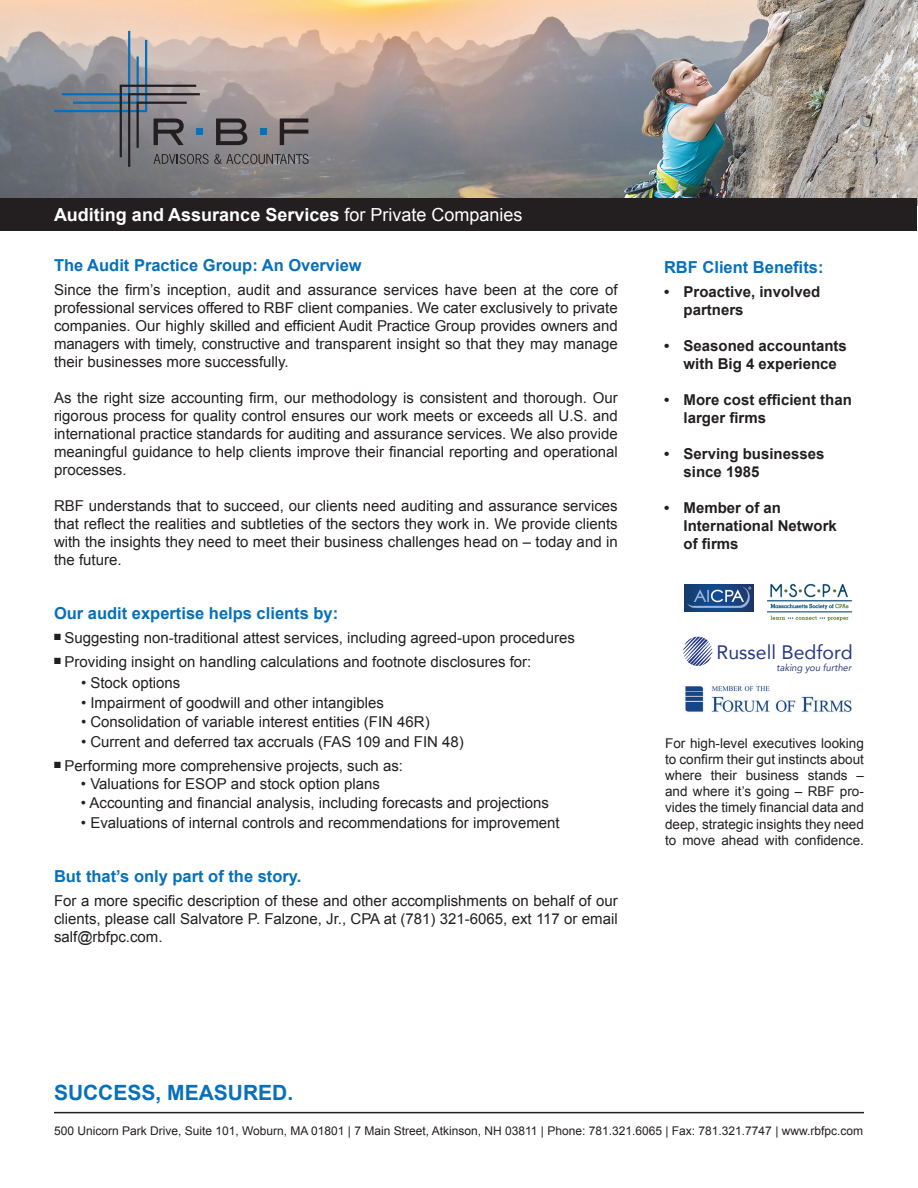
<style>
.page{position:relative;width:918px;height:1188px;background:#fff}
.page>*{position:absolute;margin:0;border:0;box-sizing:border-box;transform-origin:0 0}
.t1{font:700 21px "Arial";color:#0770ba}
.t2{font:19.5px "Avenir";color:#283986}
.t3{font:700 18px "Arial";color:#fff}
.t4{font:700 16.5px "Arial";color:#0770ba}
.t5{font:15px/18px "Arial";color:#231f20;text-align:justify}
.t6{font:700 15px/18px "Arial";color:#231f20}
.t7{font:13.5px/16.2px "Arial";color:#231f20;text-align:justify}
.t8{font:12px "Arial";color:#231f20}
.t9{font:italic 9.75px "Avenir";color:#283986;scale:.96 1}
.s1{font-weight:400}
</style>
<div class="page">
<img style="left:0;top:0;width:918px;height:205px">
<div style="left:0;top:199px;width:917px;height:32px;background:#231f20"></div>
<hr style="left:54px;top:1112px;width:810px;height:1px;background:#231f20">
<svg style="left:54px;top:31px;width:255px;height:136px;background:#989292"></svg>
<img style="left:684px;top:584px;width:70px;height:27px">
<img style="left:685px;top:685px;width:167px;height:28px">
<img style="left:767px;top:583px;width:86px;height:38px">
<svg style="left:683px;top:637px;width:29px;height:29px"></svg>
<p class="t3" style="left:54px;top:203px;width:470px">Auditing and Assurance Services <span class="s1">for Private Companies</span></p>
<p class="t4" style="left:54px;top:255px;width:309px">The Audit Practice Group: An Overview</p>
<p class="t5" style="left:54px;top:281px;width:565px">Since the firm’s inception, audit and assurance services have been at the core of professional services offered to RBF client companies. We cater exclusively to private companies. Our highly skilled and efficient Audit Practice Group provides owners and managers with timely, constructive and transparent insight so that they may manage their businesses more successfully.</p>
<p class="t5" style="left:54px;top:389px;width:565px">As the right size accounting firm, our methodology is consistent and thorough. Our rigorous process for quality control ensures our work meets or exceeds all U.S. and international practice standards for auditing and assurance services. We also provide meaningful guidance to help clients improve their financial reporting and operational processes.</p>
<p class="t5" style="left:54px;top:497px;width:565px">RBF understands that to succeed, our clients need auditing and assurance services that reflect the realities and subtleties of the sectors they work in. We provide clients with the insights they need to meet their business challenges head on – today and in the future.</p>
<p class="t4" style="left:54px;top:603px;width:286px">Our audit expertise helps clients by:</p>
<p class="t5" style="left:54px;top:629px;width:522px">■ Suggesting non-traditional attest services, including agreed-upon procedures</p>
<p class="t5" style="left:54px;top:653px;width:479px">■ Providing insight on handling calculations and footnote disclosures for:</p>
<p class="t5" style="left:81px;top:674px;width:101px">• Stock options</p>
<p class="t5" style="left:81px;top:694px;width:304px">• Impairment of goodwill and other intangibles</p>
<p class="t5" style="left:81px;top:713px;width:350px">• Consolidation of variable interest entities (FIN 46R)</p>
<p class="t5" style="left:81px;top:733px;width:384px">• Current and deferred tax accruals (FAS 109 and FIN 48)</p>
<p class="t5" style="left:54px;top:757px;width:351px">■ Performing more comprehensive projects, such as:</p>
<p class="t5" style="left:81px;top:775px;width:301px">• Valuations for ESOP and stock option plans</p>
<p class="t5" style="left:81px;top:794px;width:469px">• Accounting and financial analysis, including forecasts and projections</p>
<p class="t5" style="left:81px;top:814px;width:480px">• Evaluations of internal controls and recommendations for improvement</p>
<p class="t4" style="left:54px;top:865px;width:249px">But that’s only part of the story.</p>
<p class="t5" style="left:54px;top:892px;width:565px">For a more specific description of these and other accomplishments on behalf of our clients, please call Salvatore P. Falzone, Jr., CPA at (781) 321-6065, ext 117 or email salf@rbfpc.com.</p>
<p class="t4" style="left:664px;top:256px;width:161px">RBF Client Benefits:</p>
<p class="t6" style="left:684px;top:283px;width:138px;text-indent:-20px">• Proactive, involved partners</p>
<p class="t6" style="left:684px;top:337px;width:165px;text-indent:-20px">• Seasoned accountants with Big 4 experience</p>
<p class="t6" style="left:684px;top:391px;width:170px;text-indent:-20px">• More cost efficient than larger firms</p>
<p class="t6" style="left:684px;top:445px;width:142px;text-indent:-20px">• Serving businesses since 1985</p>
<p class="t6" style="left:684px;top:499px;width:155px;text-indent:-20px">• Member of an<br>International Network of firms</p>
<h2 class="t2" style="left:717px;top:637px;width:138px">Russell Bedford</h2>
<p class="t9" style="left:777px;top:661px;width:79px">taking you further</p>
<p class="t7" style="left:665px;top:735px;width:200px">For high-level executives looking to confirm their gut instincts about where their business stands – and where it’s going – RBF pro&shy;vides the timely financial data and deep, strategic insights they need to move ahead with confidence.</p>
<h1 class="t1" style="left:54px;top:1079px;width:241px">SUCCESS, MEASURED.</h1>
<p class="t8" style="left:54px;top:1123px;width:811px">500 Unicorn Park Drive, Suite 101, Woburn, MA 01801 | 7 Main Street, Atkinson, NH 03811 | Phone: 781.321.6065 | Fax: 781.321.7747 | www.rbfpc.com</p>
</div>
